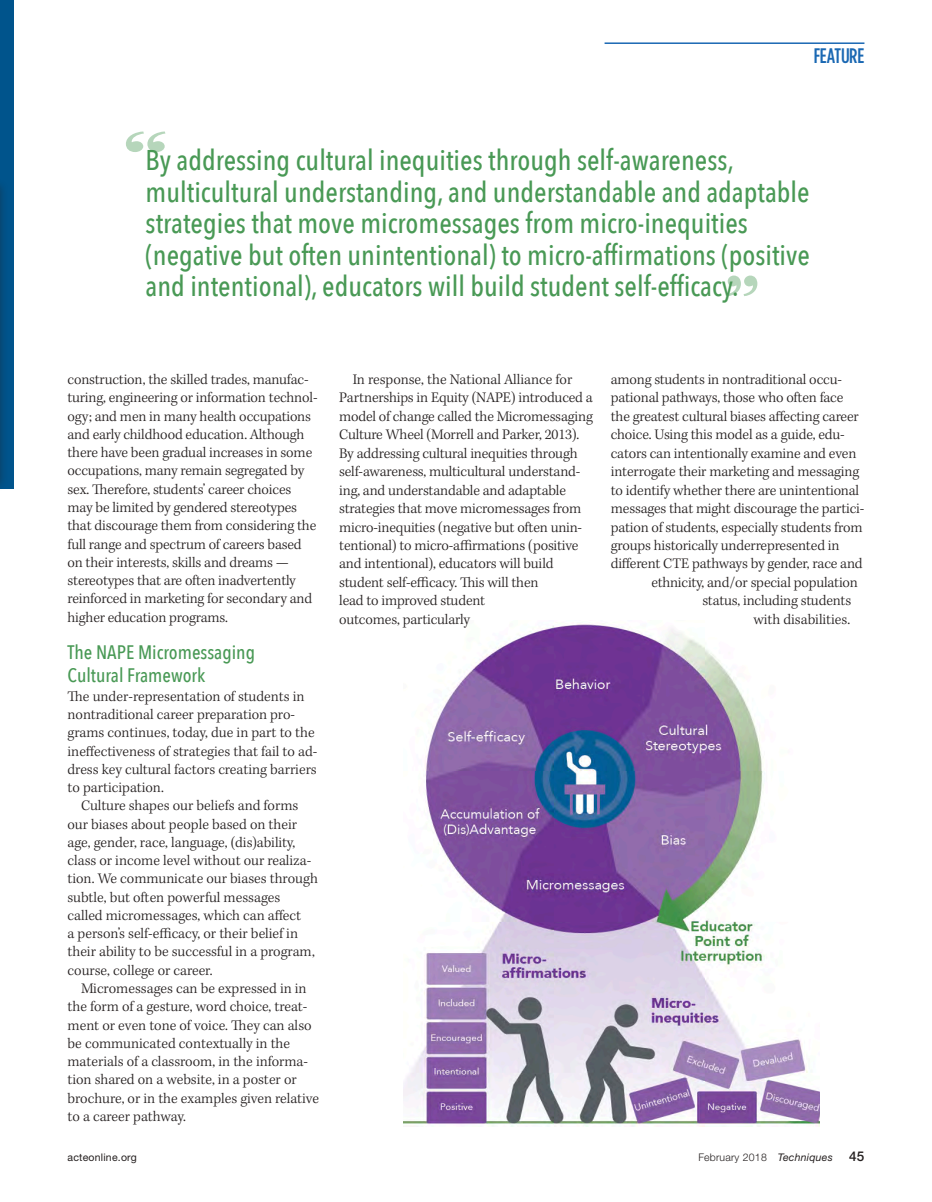
<style>
.page{position:relative;width:932px;height:1202px;background:#fff}
.page>*{position:absolute;margin:0;border:0;box-sizing:border-box;transform-origin:0 0}
.t1{font:500 28.5px/31.5px "Avenir Next Condensed";color:#499955}
.t2{font:500 21px "Gotham Condensed";letter-spacing:-.01em;color:#1a68b3}
.t3{font:500 19.5px/23.7px "Avenir Next Condensed";color:#499955}
.t4{font:300 15px/18.3px "Kepler Std";letter-spacing:-.01em;color:#241f1f}
.t5{font:300 10.5px "Helvetica Neue LT Std";letter-spacing:.02em;color:#241f1f}
.t6{font:10.5px "Helvetica Neue LT Std";letter-spacing:.02em;color:#241f1f}
.s1{font-weight:400;font-style:italic}
.s2{font-weight:500;font-size:13.5px}
</style>
<div class="page">
<div style="left:0;top:0;width:14px;height:488px;background:#00548c"></div>
<div style="left:0;top:178px;width:9px;height:313px;background:#025085"></div>
<hr style="left:604px;top:42px;width:260px;height:2px;background:#1a68b3">
<img style="left:403px;top:623px;width:416px;height:503px">
<svg style="left:126px;top:131px;width:39px;height:21px"></svg>
<svg style="left:727px;top:275px;width:30px;height:21px"></svg>
<h2 class="t2" style="left:813px;top:43px;width:52px">FEATURE</h2>
<p class="t1" style="left:146px;top:144px;width:666px">By addressing cultural inequities through self-awareness, multicultural understanding, and understandable and adaptable strategies that move micromessages from micro-inequities (negative but often unintentional) to micro-affirmations (positive and intentional), educators will build student self-efficacy.</p>
<p class="t4" style="left:68px;top:371px;width:251px">construction, the skilled trades, manufac&shy;turing, engineering or information technol&shy;ogy; and men in many health occupations and early childhood education. Although there have been gradual increases in some occupations, many remain segregated by sex. Therefore, students’ career choices may be limited by gendered stereotypes that discourage them from considering the full range and spectrum of careers based on their interests, skills and dreams — stereotypes that are often inadvertently reinforced in marketing for secondary and higher education programs.</p>
<h3 class="t3" style="left:68px;top:640px;width:189px">The NAPE Micromessaging<br>Cultural Framework</h3>
<p class="t4" style="left:68px;top:687px;width:251px">The under-representation of students in nontraditional career preparation pro&shy;grams continues, today, due in part to the ineffectiveness of strategies that fail to ad&shy;dress key cultural factors creating barriers to participation.</p>
<p class="t4" style="left:68px;top:797px;width:252px;text-indent:14px">Culture shapes our beliefs and forms our biases about people based on their age, gender, race, language, (dis)ability, class or income level without our realiza&shy;tion. We communicate our biases through subtle, but often powerful messages called micromessages, which can affect<br>a person’s self-efficacy, or their belief in their ability to be successful in a program, course, college or career.</p>
<p class="t4" style="left:68px;top:979px;width:253px;text-indent:14px">Micromessages can be expressed in in the form of a gesture, word choice, treat&shy;ment or even tone of voice. They can also be communicated contextually in the materials of a classroom, in the informa&shy;tion shared on a website, in a poster or brochure, or in the examples given relative to a career pathway.</p>
<p class="t4" style="left:339px;top:371px;width:255px;text-indent:14px">In response, the National Alliance for Partnerships in Equity (NAPE) introduced a model of change called the Micromessaging Culture Wheel (Morrell and Parker, 2013).<br>By addressing cultural inequities through self-awareness, multicultural understand&shy;ing, and understandable and adaptable strategies that move micromessages from micro-inequities (negative but often unin&shy;tentional) to micro-affirmations (positive and intentional), educators will build student self-efficacy. This will then<br>lead to improved student<br>outcomes, particularly</p>
<p class="t4" style="left:610px;top:371px;width:232px">among students in nontraditional occu-</p>
<p class="t4" style="left:610px;top:389px;width:234px">pational pathways, those who often face</p>
<p class="t4" style="left:610px;top:408px;width:249px">the greatest cultural biases affecting career</p>
<p class="t4" style="left:610px;top:426px;width:235px">choice. Using this model as a guide, edu-</p>
<p class="t4" style="left:610px;top:444px;width:247px">cators can intentionally examine and even</p>
<p class="t4" style="left:610px;top:463px;width:250px">interrogate their marketing and messaging</p>
<p class="t4" style="left:610px;top:481px;width:250px">to identify whether there are unintentional</p>
<p class="t4" style="left:610px;top:500px;width:255px">messages that might discourage the partici-</p>
<p class="t4" style="left:610px;top:518px;width:253px">pation of students, especially students from</p>
<p class="t4" style="left:610px;top:537px;width:230px">groups historically underrepresented in</p>
<p class="t4" style="left:610px;top:555px;width:253px">different CTE pathways by gender, race and</p>
<p class="t4" style="left:651px;top:573px;width:208px">ethnicity, and/or special population</p>
<p class="t4" style="left:702px;top:592px;width:150px">status, including students</p>
<p class="t4" style="left:753px;top:610px;width:98px">with disabilities.</p>
<p class="t6" style="left:68px;top:1150px;width:71px">acteonline.org</p>
<p class="t5" style="left:698px;top:1150px;width:168px">February 2018 <span class="s1">Techniques</span> <span class="s2">45</span></p>
</div>
